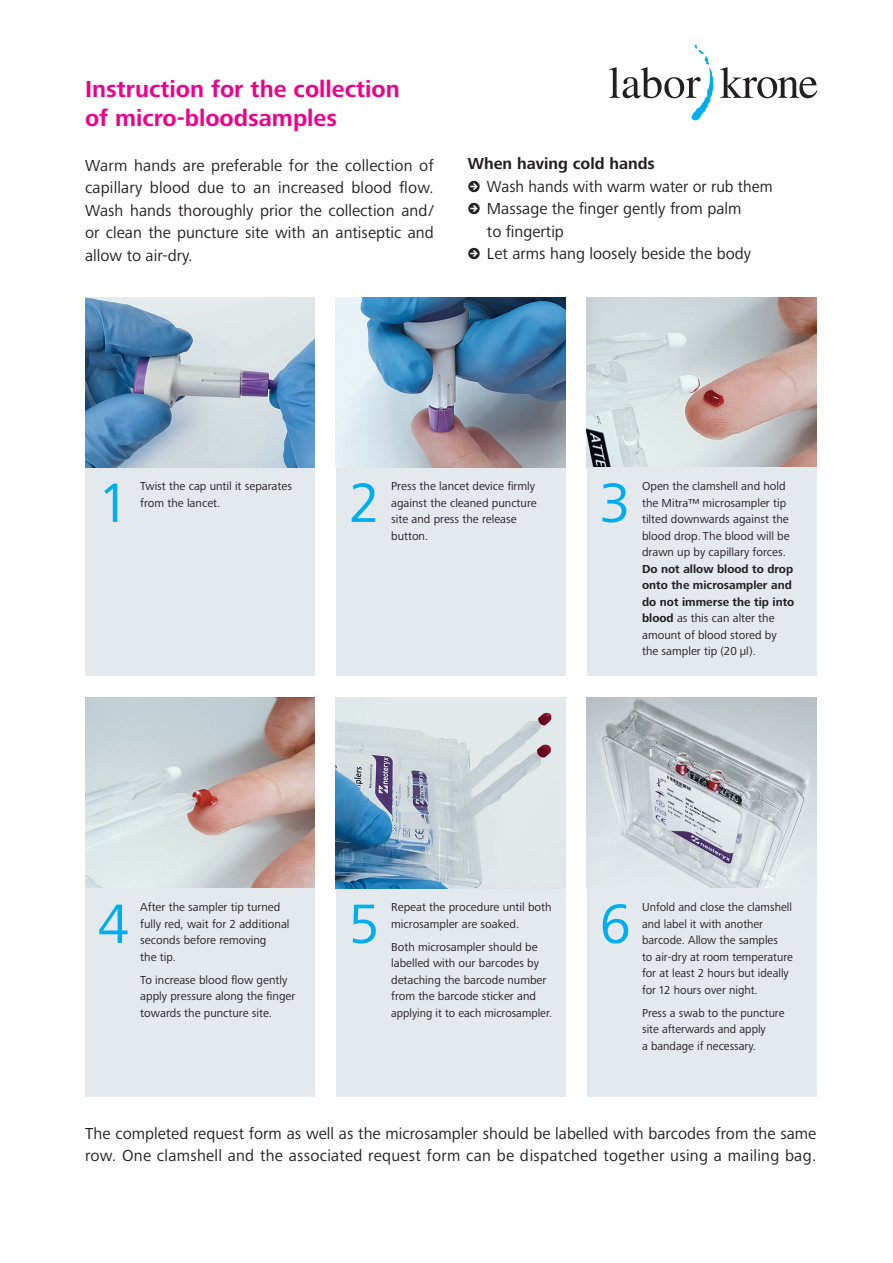
<style>
.page{position:relative;width:893px;height:1263px;background:#fff}
.page>*{position:absolute;margin:0;border:0;box-sizing:border-box;transform-origin:0 0}
.t1{font:57.45px "Frutiger Next Pro";color:#00aeef}
.t2{font:57.3px "Frutiger Next Pro";color:#00aeef}
.t3{font:700 24px/28.5px "Frutiger Next Pro";color:#ed028c}
.t4{font:16.5px/22.5px "Frutiger Next Pro";color:#231f20}
.t5{font:700 16.5px "Frutiger Next Pro";color:#231f20}
.t6{font:12px/16.5px "Frutiger Next Pro";color:#231f20}
.t7{font:700 12px/16.5px "Frutiger Next Pro";color:#231f20}
.s1{font-family:"Klavika";font-weight:700}
.s2{font-weight:400}
</style>
<div class="page">
<svg style="left:720px;top:67px;width:97px;height:31px"></svg>
<svg style="left:609px;top:45px;width:104px;height:76px"></svg>
<img style="left:85px;top:697px;width:230px;height:192px">
<img style="left:587px;top:298px;width:229px;height:170px">
<img style="left:587px;top:697px;width:229px;height:192px">
<div style="left:85px;top:468px;width:230px;height:208px;background:#e4e9ed"></div>
<div style="left:85px;top:889px;width:230px;height:208px;background:#e4e9ed"></div>
<div style="left:336px;top:468px;width:230px;height:208px;background:#e4e9ed"></div>
<div style="left:336px;top:889px;width:230px;height:208px;background:#e4e9ed"></div>
<div style="left:587px;top:468px;width:229px;height:208px;background:#e4e9ed"></div>
<div style="left:587px;top:889px;width:229px;height:208px;background:#e4e9ed"></div>
<img style="left:85px;top:298px;width:230px;height:170px">
<img style="left:336px;top:298px;width:230px;height:170px">
<img style="left:336px;top:697px;width:230px;height:192px">
<h3 class="t3" style="left:85px;top:75px;width:316px">Instruction for the collection of micro-bloodsamples</h3>
<h3 class="t4" style="left:85px;top:154px;width:350px;text-align:justify">Warm hands are preferable for the collection of capillary blood due to an increased blood flow.<br>Wash hands thoroughly prior the collection and/ or clean the puncture site with an antiseptic and allow to air-dry.</h3>
<h3 class="t5" style="left:468px;top:154px;width:189px">When having cold hands</h3>
<h3 class="t4" style="left:468px;top:175px;width:306px"><span class="s1">•</span> Wash hands with warm water or rub them</h3>
<h3 class="t4" style="left:487px;top:197px;width:256px;text-indent:-19px"><span class="s1">•</span> Massage the finger gently from palm to fingertip</h3>
<h3 class="t4" style="left:468px;top:242px;width:285px"><span class="s1">•</span> Let arms hang loosely beside the body</h3>
<h2 class="t2" style="left:98px;top:470px;width:33px">1</h2>
<p class="t6" style="left:140px;top:478px;width:153px">Twist the cap until it separates from the lancet.</p>
<h2 class="t2" style="left:349px;top:470px;width:33px">2</h2>
<p class="t6" style="left:391px;top:478px;width:147px">Press the lancet device firmly against the cleaned puncture site and press the release button.</p>
<h2 class="t2" style="left:600px;top:470px;width:33px">3</h2>
<p class="t6" style="left:642px;top:478px;width:149px">Open the clamshell and hold the Mitra™ microsampler tip tilted downwards against the blood drop. The blood will be drawn up by capillary forces.</p>
<p class="t7" style="left:642px;top:560px;width:154px">Do not allow blood to drop onto the microsampler and do not immerse the tip into blood <span class="s2">as this can alter the amount of blood stored by the sampler tip (20 µl).</span></p>
<h1 class="t1" style="left:98px;top:891px;width:33px">4</h1>
<p class="t6" style="left:140px;top:899px;width:151px">After the sampler tip turned fully red, wait for 2 additional seconds before removing<br>the tip.</p>
<p class="t6" style="left:140px;top:971px;width:157px">To increase blood flow gently apply pressure along the finger towards the puncture site.</p>
<h2 class="t2" style="left:349px;top:891px;width:33px">5</h2>
<p class="t6" style="left:391px;top:899px;width:162px">Repeat the procedure until both microsampler are soaked.</p>
<p class="t6" style="left:391px;top:938px;width:162px">Both microsampler should be labelled with our barcodes by detaching the barcode number from the barcode sticker and applying it to each microsampler.</p>
<h2 class="t2" style="left:600px;top:891px;width:33px">6</h2>
<p class="t6" style="left:642px;top:899px;width:152px">Unfold and close the clamshell and label it with another barcode. Allow the samples<br>to air-dry at room temperature for at least 2 hours but ideally for 12 hours over night.</p>
<p class="t6" style="left:642px;top:1004px;width:144px">Press a swab to the puncture site afterwards and apply<br>a bandage if necessary.</p>
<h3 class="t4" style="left:85px;top:1122px;width:733px">The completed request form as well as the microsampler should be labelled with barcodes from the same row. One clamshell and the associated request form can be dispatched together using a mailing bag.</h3>
</div>
